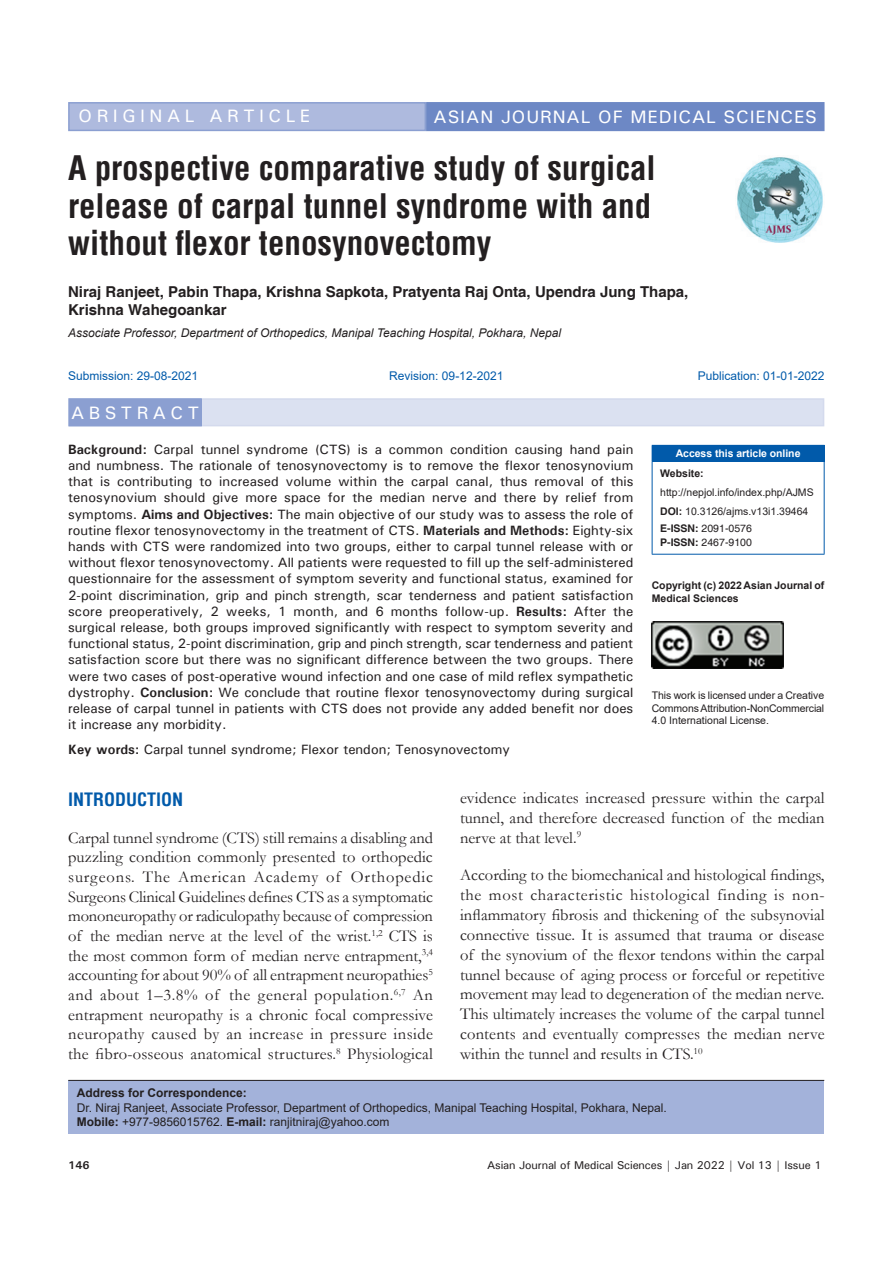
<style>
.page{position:relative;width:893px;height:1263px;background:#fff}
.page>*{position:absolute;margin:0;border:0;box-sizing:border-box;transform-origin:0 0}
.AT{font:700 condensed 33px/37.5px "Helvetica";color:#231f20}
.AH{font:500 18px "Univers";letter-spacing:.05em;color:#fff}
.AH-2{font:500 18px "Univers";letter-spacing:.25em;color:#fff}
.t1{font:700 condensed 18px "Helvetica";color:#015aaa}
.ABSH{font:500 18px "Univers";letter-spacing:.25em;color:#fff}
.TX{font:16.5px/19.6px "Garamond";color:#231f20;text-align:justify}
.AU{font:700 15px/18px "Helvetica";color:#231f20}
.ABS{font:500 13.5px/16.2px "Univers";color:#231f20;text-align:justify}
.KWD{font:500 13.5px "Univers";color:#231f20}
.ADD{font:12px/14.4px "Arial";color:#231f20}
.AFF{font:italic 12px "Arial";color:#231f20}
.HIS{font:12px "Arial";color:#015aaa}
.t2{font:500 11.25px "Univers";letter-spacing:-.01em;color:#231f20}
.t3{font:700 11.25px "Univers";color:#231f20}
.License{font:10.5px/12.6px "Arial";letter-spacing:-.01em;color:#231f20;text-align:justify}
.License-2{font:700 10.5px/12.6px "Arial";color:#231f20}
.Web{font:10.5px/18.8px "Arial";color:#231f20}
.ISSN{font:10.5px/14.2px "Helvetica";color:#231f20}
.DOI{font:10.5px "Arial";color:#231f20}
.t4{font:700 10.5px "Arial";letter-spacing:-.005em;color:#fff}
.s1{font-weight:700}
</style>
<div class="page">
<div style="left:69px;top:398px;width:755px;height:28px;background:#dbe1f1"></div>
<div style="left:69px;top:399px;width:132px;height:27px;background:#8b9fd1"></div>
<div style="left:68px;top:398px;width:134px;height:28px;border:2px solid #8b9fd1"></div>
<div style="left:68px;top:1081px;width:756px;height:53px;background:#a3b2da"></div>
<hr style="left:68px;top:1080px;width:756px;height:1px;background:#231f20">
<img style="left:737px;top:157px;width:86px;height:86px">
<div style="left:652px;top:445px;width:172px;height:16px;background:#015aaa"></div>
<svg style="left:824px;top:446px;width:1px;height:15px"></svg>
<hr style="left:652px;top:462px;width:1px;height:92px;background:#015aaa">
<hr style="left:652px;top:461px;width:172px;height:1px;background:#015aaa">
<hr style="left:824px;top:462px;width:1px;height:92px;background:#015aaa">
<hr style="left:652px;top:554px;width:172px;height:1px;background:#015aaa">
<img style="left:652px;top:622px;width:132px;height:46px">
<div style="left:69px;top:103px;width:356px;height:27px;background:#aebade"></div>
<div style="left:68px;top:102px;width:358px;height:29px;border:2px solid #8b9fd1"></div>
<div style="left:427px;top:103px;width:397px;height:27px;background:#6d88c5"></div>
<div style="left:426px;top:102px;width:398px;height:29px;border:2px solid #6d88c5"></div>
<p class="AH-2" style="left:79px;top:105px;width:233px">ORIGINAL ARTICLE</p>
<p class="AH" style="left:434px;top:105px;width:385px">ASIAN JOURNAL OF MEDICAL SCIENCES</p>
<p class="AT" style="left:68px;top:149px;width:589px">A prospective comparative study of surgical release of carpal tunnel syndrome with and without flexor tenosynovectomy</p>
<p class="AU" style="left:68px;top:283px;width:622px">Niraj Ranjeet, Pabin Thapa, Krishna Sapkota, Pratyenta Raj Onta, Upendra Jung Thapa,<br>Krishna Wahegoankar</p>
<p class="AFF" style="left:68px;top:325px;width:495px">Associate Professor, Department of Orthopedics, Manipal Teaching Hospital, Pokhara, Nepal</p>
<p class="HIS" style="left:68px;top:368px;width:132px">Submission: 29-08-2021</p>
<p class="HIS" style="left:389px;top:368px;width:116px">Revision: 09-12-2021</p>
<p class="HIS" style="left:698px;top:368px;width:128px">Publication: 01-01-2022</p>
<p class="ABSH" style="left:71px;top:401px;width:129px">ABSTRACT</p>
<p class="ABS" style="left:68px;top:441px;width:567px"><span class="s1">Background:</span> Carpal tunnel syndrome (CTS) is a common condition causing hand pain and numbness. The rationale of tenosynovectomy is to remove the flexor tenosynovium that is contributing to increased volume within the carpal canal, thus removal of this tenosynovium should give more space for the median nerve and there by relief from symptoms. <span class="s1">Aims and Objectives:</span> The main objective of our study was to assess the role of routine flexor tenosynovectomy in the treatment of CTS. <span class="s1">Materials and Methods:</span> Eighty-six hands with CTS were randomized into two groups, either to carpal tunnel release with or without flexor tenosynovectomy. All patients were requested to fill up the self-administered questionnaire for the assessment of symptom severity and functional status, examined for 2-point discrimination, grip and pinch strength, scar tenderness and patient satisfaction score preoperatively, 2 weeks, 1 month, and 6 months follow-up. <span class="s1">Results:</span> After the surgical release, both groups improved significantly with respect to symptom severity and functional status, 2-point discrimination, grip and pinch strength, scar tenderness and patient satisfaction score but there was no significant difference between the two groups. There were two cases of post-operative wound infection and one case of mild reflex sympathetic dystrophy. <span class="s1">Conclusion:</span> We conclude that routine flexor tenosynovectomy during surgical release of carpal tunnel in patients with CTS does not provide any added benefit nor does it increase any morbidity.</p>
<p class="KWD" style="left:68px;top:740px;width:443px"><span class="s1">Key words:</span> Carpal tunnel syndrome; Flexor tendon; Tenosynovectomy</p>
<p class="t4" style="left:676px;top:446px;width:126px">Access this article online</p>
<p class="Web" style="left:660px;top:464px;width:155px"><span class="s1">Website: </span>http://nepjol.info/index.php/AJMS</p>
<p class="DOI" style="left:660px;top:504px;width:150px"><span class="s1">DOI:</span> 10.3126/ajms.v13i1.39464</p>
<p class="ISSN" style="left:660px;top:521px;width:93px"><span class="s1">E-ISSN:</span> 2091-0576<br><span class="s1">P-ISSN:</span> 2467-9100</p>
<p class="License-2" style="left:652px;top:579px;width:174px">Copyright (c) 2022 Asian Journal of<br>Medical Sciences</p>
<p class="License" style="left:652px;top:689px;width:174px">This work is licensed under a Creative Commons Attribution-NonCommercial 4.0 International License.</p>
<h1 class="t1" style="left:68px;top:787px;width:117px">INTRODUCTION</h1>
<p class="TX" style="left:68px;top:827px;width:366px">Carpal tunnel syndrome (CTS) still remains a disabling and puzzling condition commonly presented to orthopedic surgeons. The American Academy of Orthopedic Surgeons Clinical Guidelines defines CTS as a symptomatic mononeuropathy or radiculopathy because of compression of the median nerve at the level of the wrist.<sup>1,2</sup> CTS is the most common form of median nerve entrapment,<sup>3,4 </sup>accounting for about 90% of all entrapment neuropathies<sup>5 </sup>and about 1–3.8% of the general population.<sup>6,7</sup> An entrapment neuropathy is a chronic focal compressive neuropathy caused by an increase in pressure inside the fibro-osseous anatomical structures.<sup>8</sup> Physiological</p>
<p class="TX" style="left:460px;top:787px;width:366px">evidence indicates increased pressure within the carpal tunnel, and therefore decreased function of the median nerve at that level.<sup>9</sup></p>
<p class="TX" style="left:460px;top:864px;width:366px">According to the biomechanical and histological findings, the most characteristic histological finding is non&shy;inflammatory fibrosis and thickening of the subsynovial connective tissue. It is assumed that trauma or disease of the synovium of the flexor tendons within the carpal tunnel because of aging process or forceful or repetitive movement may lead to degeneration of the median nerve.<br>This ultimately increases the volume of the carpal tunnel contents and eventually compresses the median nerve within the tunnel and results in CTS.<sup>10</sup></p>
<p class="ADD" style="left:77px;top:1086px;width:592px"><span class="s1">Address for Correspondence:<br></span>Dr. Niraj Ranjeet, Associate Professor, Department of Orthopedics, Manipal Teaching Hospital, Pokhara, Nepal.<br><span class="s1">Mobile:</span> +977-9856015762. <span class="s1">E-mail:</span> ranjitniraj@yahoo.com</p>
<p class="t3" style="left:68px;top:1157px;width:23px">146</p>
<p class="t2" style="left:487px;top:1157px;width:336px">Asian Journal of Medical Sciences | Jan 2022 | Vol 13 | Issue 1</p>
</div>
